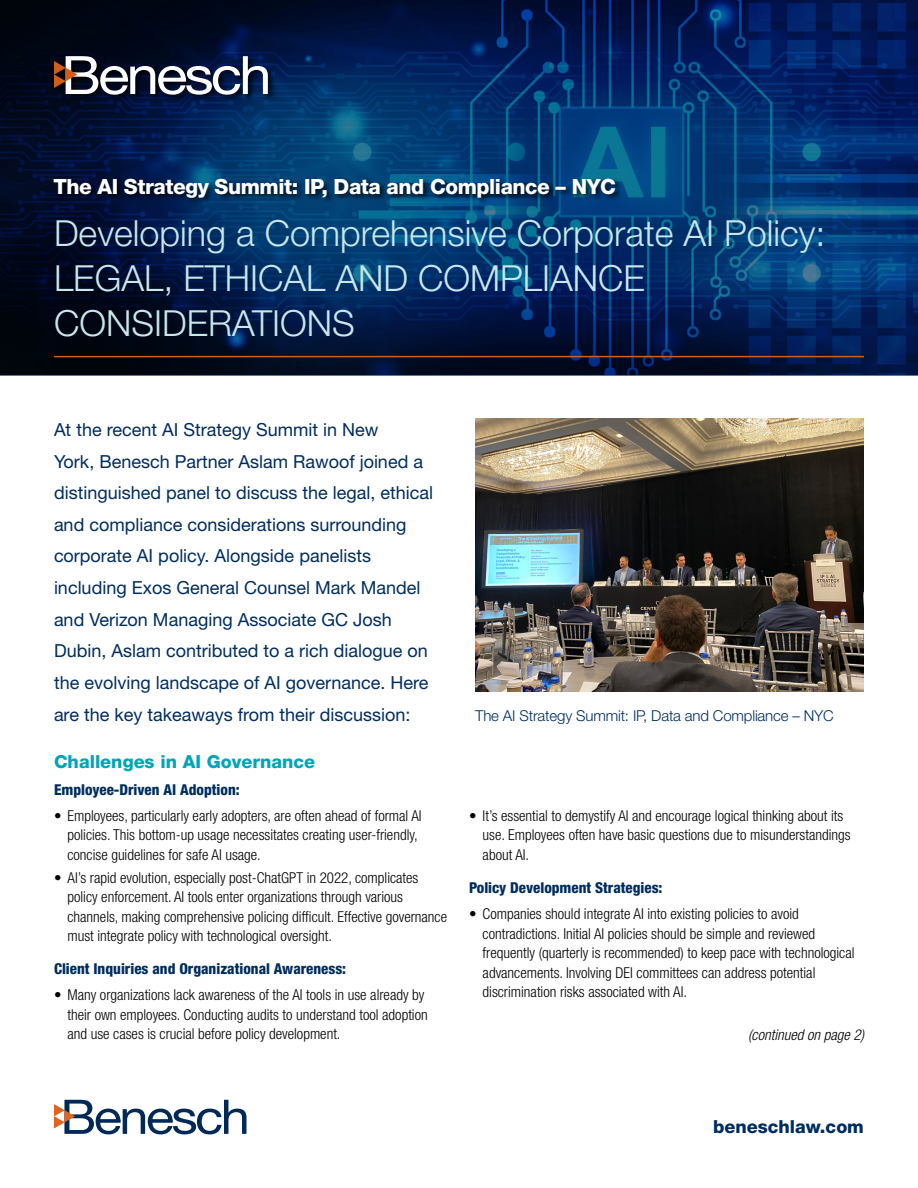
<style>
.page{position:relative;width:918px;height:1188px;background:#fff}
.page>*{position:absolute;margin:0;border:0;box-sizing:border-box;transform-origin:0 0}
.t1{font:300 36px/45px "Helvetica Neue LT Std";color:#c7e7eb}
.t2{font:800 21px "Helvetica Neue LT Std";letter-spacing:-.02em;color:#fff}
.t3{font:18px/31.7px "Helvetica Neue LT Std";color:#002d5d}
.t4{font:800 18px "Helvetica Neue LT Std";color:#00a5b8}
.t5{font:800 18px "Helvetica Neue LT Std";color:#002d5d}
.t6{font:300 condensed 15px/19.5px "Helvetica Neue LT Std";color:#000}
.t7{font:800 condensed 15px "Helvetica Neue LT Std";color:#002d5d}
.t8{font:300 15px "Helvetica Neue LT Std";letter-spacing:-.01em;color:#002d5d}
.t9{font:italic 300 condensed 15px "Helvetica Neue LT Std";color:#000}
</style>
<div class="page">
<svg style="left:54px;top:1100px;width:192px;height:34px"></svg>
<svg style="left:0;top:0;width:918px;height:376px;background:#022656"></svg>
<div style="left:52px;top:55px;width:223px;height:47px;background:#000;opacity:.75"></div>
<svg style="left:54px;top:56px;width:214px;height:39px"></svg>
<div style="left:52px;top:178px;width:571px;height:27px;background:#000;opacity:.75"></div>
<hr style="left:54px;top:356px;width:810px;height:1px;background:#d05e16">
<img style="left:475px;top:418px;width:389px;height:274px">
<h2 class="t2" style="left:53px;top:174px;width:564px">The AI Strategy Summit: IP, Data and Compliance – NYC</h2>
<h1 class="t1" style="left:54px;top:210px;width:773px">Developing a Comprehensive Corporate AI Policy:<br>LEGAL, ETHICAL AND COMPLIANCE<br>CONSIDERATIONS</h1>
<p class="t3" style="left:54px;top:413px;width:381px">At the recent AI Strategy Summit in New<br>York, Benesch Partner Aslam Rawoof joined a distinguished panel to discuss the legal, ethical and compliance considerations surrounding corporate AI policy. Alongside panelists including Exos General Counsel Mark Mandel and Verizon Managing Associate GC Josh Dubin, Aslam contributed to a rich dialogue on the evolving landscape of AI governance. Here are the key takeaways from their discussion:</p>
<p class="t4" style="left:54px;top:751px;width:263px">Challenges in AI Governance</p>
<p class="t7" style="left:54px;top:780px;width:187px">Employee-Driven AI Adoption:</p>
<p class="t6" style="left:68px;top:806px;width:356px;text-indent:-14px">• Employees, particularly early adopters, are often ahead of formal AI policies. This bottom-up usage necessitates creating user-friendly, concise guidelines for safe AI usage.</p>
<p class="t6" style="left:68px;top:868px;width:381px;text-indent:-14px">• AI’s rapid evolution, especially post-ChatGPT in 2022, complicates policy enforcement. AI tools enter organizations through various channels, making comprehensive policing difficult. Effective governance must integrate policy with technological oversight.</p>
<p class="t7" style="left:54px;top:960px;width:294px">Client Inquiries and Organizational Awareness:</p>
<p class="t6" style="left:68px;top:985px;width:362px;text-indent:-14px">• Many organizations lack awareness of the AI tools in use already by their own employees. Conducting audits to understand tool adoption and use cases is crucial before policy development.</p>
<p class="t8" style="left:475px;top:706px;width:360px">The AI Strategy Summit: IP, Data and Compliance – NYC</p>
<p class="t6" style="left:483px;top:806px;width:370px;text-indent:-14px">• It’s essential to demystify AI and encourage logical thinking about its use. Employees often have basic questions due to misunderstandings about AI.</p>
<p class="t7" style="left:469px;top:878px;width:195px">Policy Development Strategies:</p>
<p class="t6" style="left:483px;top:904px;width:373px;text-indent:-14px">• Companies should integrate AI into existing policies to avoid contradictions. Initial AI policies should be simple and reviewed frequently (quarterly is recommended) to keep pace with technological advancements. Involving DEI committees can address potential discrimination risks associated with AI.</p>
<p class="t9" style="left:748px;top:1026px;width:117px">(continued on page 2)</p>
<p class="t5" style="left:713px;top:1116px;width:152px">beneschlaw.com</p>
</div>
